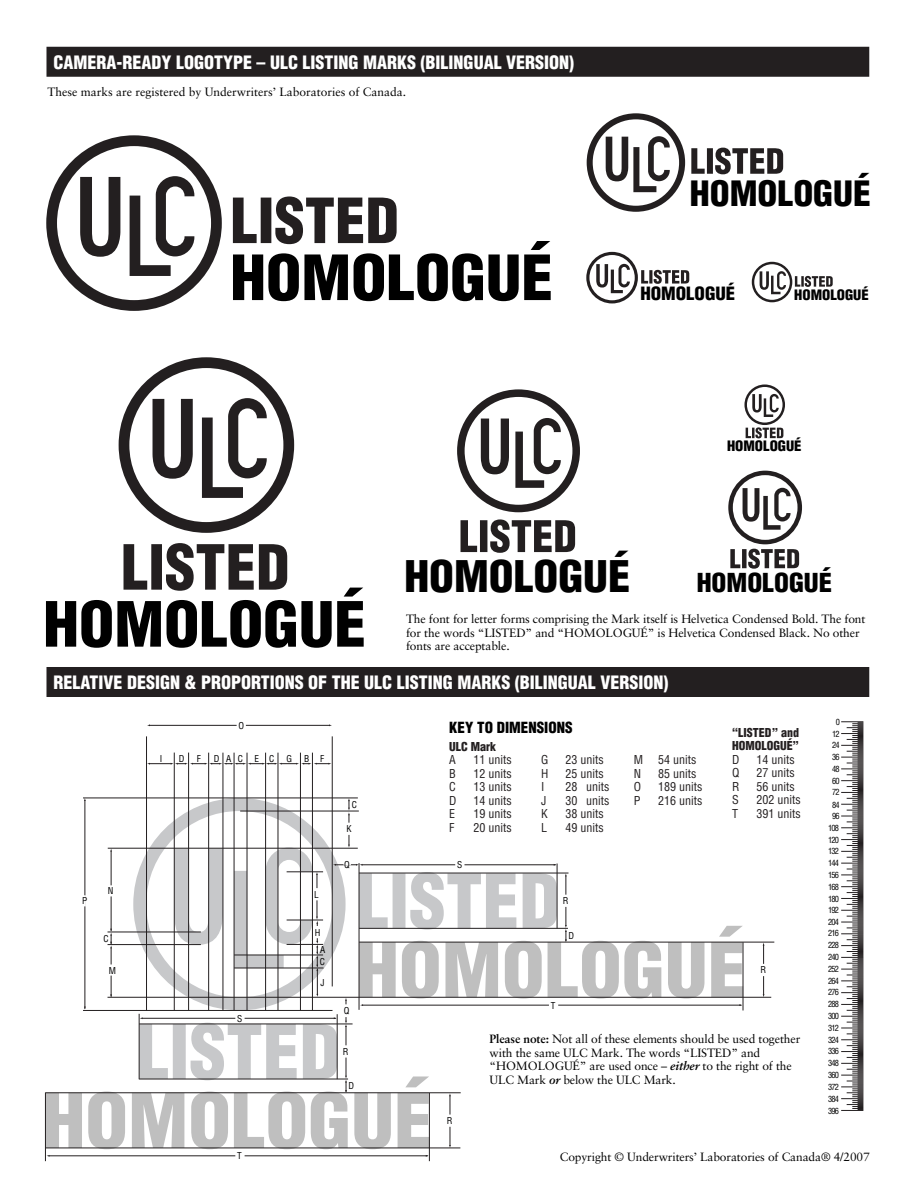
<style>
.page{position:relative;width:918px;height:1188px;background:#fff}
.page>*{position:absolute;margin:0;border:0;box-sizing:border-box;transform-origin:0 0}
.t1{font:900 condensed 73.5px "Helvetica";color:#bfbfbf;scale:1.05 1}
.t2{font:900 condensed 60.75px "Helvetica";color:#000;scale:1.05 1}
.t3{font:900 condensed 42.6px "Helvetica";color:#000;scale:1.05 1}
.t4{font:900 condensed 34.05px "Helvetica";color:#000;scale:1.05 1}
.t5{font:900 condensed 25.5px "Helvetica";color:#000;scale:1.05 1}
.t6{font:900 condensed 18px "Helvetica";color:#fff}
.t7{font:900 condensed 17.85px "Helvetica";color:#000;scale:1.05 1}
.t8{font:900 condensed 15px "Helvetica";color:#000}
.t9{font:900 condensed 14.1px "Helvetica";color:#000;scale:1.05 1}
.t10{font:12px/13.5px "Sabon";letter-spacing:-.01em;color:#000}
.t11{font:condensed 12px/13.5px "Helvetica";color:#231f20}
.t12{font:900 condensed 12px/13.5px "Helvetica";color:#231f20}
.t13{font:condensed 9.3px "Helvetica";color:#000}
.t14{font:condensed 8.4px/11.9px "Helvetica";letter-spacing:-.1em;color:#000;text-align:center}
.s1{font-weight:700}
.s2{font-weight:700;font-style:italic}
</style>
<div class="page">
<svg style="left:124px;top:544px;width:23px;height:46px"></svg>
<div style="left:151px;top:544px;width:11px;height:46px;background:#231f20"></div>
<svg style="left:166px;top:543px;width:121px;height:48px"></svg>
<svg style="left:119px;top:357px;width:175px;height:176px"></svg>
<svg style="left:46px;top:135px;width:176px;height:176px"></svg>
<svg style="left:233px;top:198px;width:24px;height:45px"></svg>
<div style="left:261px;top:198px;width:10px;height:45px;background:#231f20"></div>
<svg style="left:275px;top:196px;width:122px;height:48px"></svg>
<svg style="left:461px;top:520px;width:16px;height:32px"></svg>
<div style="left:480px;top:520px;width:7px;height:32px;background:#231f20"></div>
<svg style="left:490px;top:519px;width:85px;height:34px"></svg>
<svg style="left:457px;top:389px;width:123px;height:123px"></svg>
<svg style="left:728px;top:471px;width:74px;height:98px"></svg>
<svg style="left:587px;top:113px;width:98px;height:99px"></svg>
<svg style="left:691px;top:148px;width:14px;height:26px"></svg>
<div style="left:707px;top:148px;width:6px;height:26px;background:#231f20"></div>
<svg style="left:715px;top:148px;width:68px;height:26px"></svg>
<svg style="left:744px;top:384px;width:41px;height:54px"></svg>
<svg style="left:752px;top:262px;width:81px;height:40px"></svg>
<svg style="left:586px;top:252px;width:62px;height:51px"></svg>
<hr style="left:649px;top:270px;width:3px;height:14px;background:#231f20">
<svg style="left:654px;top:270px;width:35px;height:14px"></svg>
<div style="left:46px;top:47px;width:823px;height:30px;background:#231f20"></div>
<div style="left:46px;top:667px;width:823px;height:30px;background:#231f20"></div>
<svg style="left:841px;top:721px;width:23px;height:390px"></svg>
<svg style="left:147px;top:724px;width:185px;height:2px"></svg>
<div style="left:237px;top:719px;width:9px;height:11px;background:#fff"></div>
<svg style="left:45px;top:736px;width:730px;height:426px"></svg>
<h3 class="t6" style="left:53px;top:51px;width:522px">CAMERA-READY LOGOTYPE – ULC LISTING MARKS (BILINGUAL VERSION)</h3>
<p class="t10" style="left:47px;top:85px;width:360px">These marks are registered by Underwriters’ Laboratories of Canada.</p>
<h2 class="t2" style="left:230px;top:239px;width:309px">HOMOLOGUÉ</h2>
<h3 class="t4" style="left:690px;top:172px;width:174px">HOMOLOGUÉ</h3>
<h3 class="t7" style="left:640px;top:282px;width:92px">HOMOLOGUÉ</h3>
<p class="t9" style="left:794px;top:286px;width:73px">HOMOLOGUÉ</p>
<p class="t9" style="left:727px;top:437px;width:73px">HOMOLOGUÉ</p>
<h2 class="t2" style="left:43px;top:586px;width:309px">HOMOLOGUÉ</h2>
<h3 class="t3" style="left:404px;top:549px;width:217px">HOMOLOGUÉ</h3>
<h3 class="t5" style="left:697px;top:567px;width:131px">HOMOLOGUÉ</h3>
<p class="t10" style="left:406px;top:612px;width:461px">The font for letter forms comprising the Mark itself is Helvetica Condensed Bold. The font for the words “LISTED” and “HOMOLOGUÉ” is Helvetica Condensed Black. No other fonts are acceptable.</p>
<h3 class="t6" style="left:53px;top:671px;width:616px">RELATIVE DESIGN &amp; PROPORTIONS OF THE ULC LISTING MARKS (BILINGUAL VERSION)</h3>
<p class="t13" style="left:238px;top:719px;width:7px">O</p>
<p class="t13" style="left:160px;top:752px;width:4px">I</p>
<p class="t13" style="left:179px;top:753px;width:7px">D</p>
<p class="t13" style="left:197px;top:752px;width:6px">F</p>
<p class="t13" style="left:214px;top:753px;width:62px">DAC E C</p>
<p class="t13" style="left:286px;top:752px;width:7px">G</p>
<p class="t13" style="left:304px;top:752px;width:22px">B F</p>
<p class="t13" style="left:352px;top:799px;width:7px">C</p>
<p class="t13" style="left:347px;top:823px;width:7px">K</p>
<p class="t13" style="left:344px;top:859px;width:7px">Q</p>
<p class="t8" style="left:449px;top:718px;width:125px">KEY TO DIMENSIONS</p>
<p class="t12" style="left:449px;top:739px;width:49px">ULC Mark</p>
<p class="t11" style="left:449px;top:753px;width:8px">A</p>
<p class="t11" style="left:473px;top:753px;width:40px">11 units</p>
<p class="t11" style="left:449px;top:766px;width:8px">B</p>
<p class="t11" style="left:473px;top:766px;width:40px">12 units</p>
<p class="t11" style="left:449px;top:780px;width:8px">C</p>
<p class="t11" style="left:473px;top:780px;width:40px">13 units</p>
<p class="t11" style="left:449px;top:793px;width:9px">D</p>
<p class="t11" style="left:473px;top:793px;width:40px">14 units</p>
<p class="t11" style="left:449px;top:807px;width:7px">E</p>
<p class="t11" style="left:473px;top:807px;width:40px">19 units</p>
<p class="t11" style="left:449px;top:820px;width:7px">F</p>
<p class="t11" style="left:473px;top:820px;width:40px">20 units</p>
<p class="t13" style="left:457px;top:859px;width:7px">S</p>
<p class="t11" style="left:541px;top:753px;width:9px">G</p>
<p class="t11" style="left:565px;top:753px;width:40px">23 units</p>
<p class="t11" style="left:541px;top:766px;width:9px">H</p>
<p class="t11" style="left:565px;top:766px;width:40px">25 units</p>
<p class="t11" style="left:541px;top:780px;width:5px">I</p>
<p class="t11" style="left:565px;top:780px;width:46px">28 units</p>
<p class="t11" style="left:541px;top:793px;width:7px">J</p>
<p class="t11" style="left:565px;top:793px;width:46px">30 units</p>
<p class="t11" style="left:541px;top:807px;width:8px">K</p>
<p class="t11" style="left:565px;top:807px;width:40px">38 units</p>
<p class="t11" style="left:541px;top:820px;width:7px">L</p>
<p class="t11" style="left:565px;top:820px;width:40px">49 units</p>
<p class="t11" style="left:634px;top:753px;width:64px">M 54 units<br>N</p>
<p class="t11" style="left:658px;top:766px;width:40px">85 units</p>
<p class="t11" style="left:634px;top:780px;width:9px">O</p>
<p class="t11" style="left:658px;top:780px;width:46px">189 units</p>
<p class="t11" style="left:634px;top:793px;width:8px">P</p>
<p class="t11" style="left:658px;top:793px;width:46px">216 units</p>
<p class="t12" style="left:732px;top:725px;width:68px">“LISTED” and<br>HOMOLOGUÉ”</p>
<p class="t11" style="left:732px;top:752px;width:9px">D</p>
<p class="t11" style="left:756px;top:752px;width:40px">14 units</p>
<p class="t11" style="left:732px;top:766px;width:9px">Q</p>
<p class="t11" style="left:756px;top:766px;width:40px">27 units</p>
<p class="t11" style="left:732px;top:779px;width:9px">R</p>
<p class="t11" style="left:756px;top:779px;width:40px">56 units</p>
<p class="t11" style="left:732px;top:793px;width:8px">S</p>
<p class="t11" style="left:756px;top:793px;width:46px">202 units</p>
<p class="t11" style="left:732px;top:806px;width:7px">T</p>
<p class="t11" style="left:756px;top:806px;width:46px">391 units</p>
<p class="t13" style="left:82px;top:895px;width:7px">P</p>
<p class="t13" style="left:108px;top:885px;width:7px">N</p>
<p class="t13" style="left:103px;top:932px;width:7px">C</p>
<p class="t13" style="left:109px;top:964px;width:9px">M</p>
<p class="t13" style="left:237px;top:1013px;width:7px">S</p>
<p class="t13" style="left:314px;top:888px;width:6px">L</p>
<p class="t13" style="left:315px;top:926px;width:7px">H</p>
<p class="t13" style="left:569px;top:930px;width:7px">D</p>
<p class="t13" style="left:563px;top:895px;width:7px">R</p>
<h1 class="t1" style="left:356px;top:924px;width:373px">HOMOLOGUÉ</h1>
<p class="t13" style="left:320px;top:944px;width:7px">A</p>
<p class="t13" style="left:320px;top:956px;width:7px">C</p>
<p class="t13" style="left:320px;top:976px;width:6px">J</p>
<p class="t13" style="left:344px;top:1005px;width:7px">Q</p>
<p class="t13" style="left:551px;top:999px;width:6px">T</p>
<p class="t13" style="left:760px;top:964px;width:7px">R</p>
<p class="t13" style="left:343px;top:1046px;width:7px">R</p>
<h1 class="t1" style="left:42px;top:1074px;width:373px">HOMOLOGUÉ</h1>
<p class="t13" style="left:349px;top:1080px;width:7px">D</p>
<p class="t13" style="left:447px;top:1115px;width:7px">R</p>
<p class="t10" style="left:490px;top:1032px;width:312px"><span class="s1">Please note:</span> Not all of these elements should be used together with the same ULC Mark. The words “LISTED” and “HOMOLOGUÉ” are used once – <span class="s2">either</span> to the right of the ULC Mark <span class="s2">or</span> below the ULC Mark.</p>
<p class="t14" style="left:832px;top:716px;width:9px">0<br>12<br>24<br>36<br>48<br>60<br>72<br>84</p>
<p class="t14" style="left:828px;top:810px;width:13px">96<br>108<br>120<br>132<br>144<br>156<br>168<br>180<br>192<br>204<br>216<br>228<br>240<br>252<br>264<br>276<br>288<br>300<br>312<br>324<br>336<br>348<br>360<br>372<br>384<br>396</p>
<p class="t13" style="left:237px;top:1150px;width:6px">T</p>
<p class="t10" style="left:560px;top:1150px;width:312px">Copyright © Underwriters’ Laboratories of Canada® 4/2007</p>
</div>
